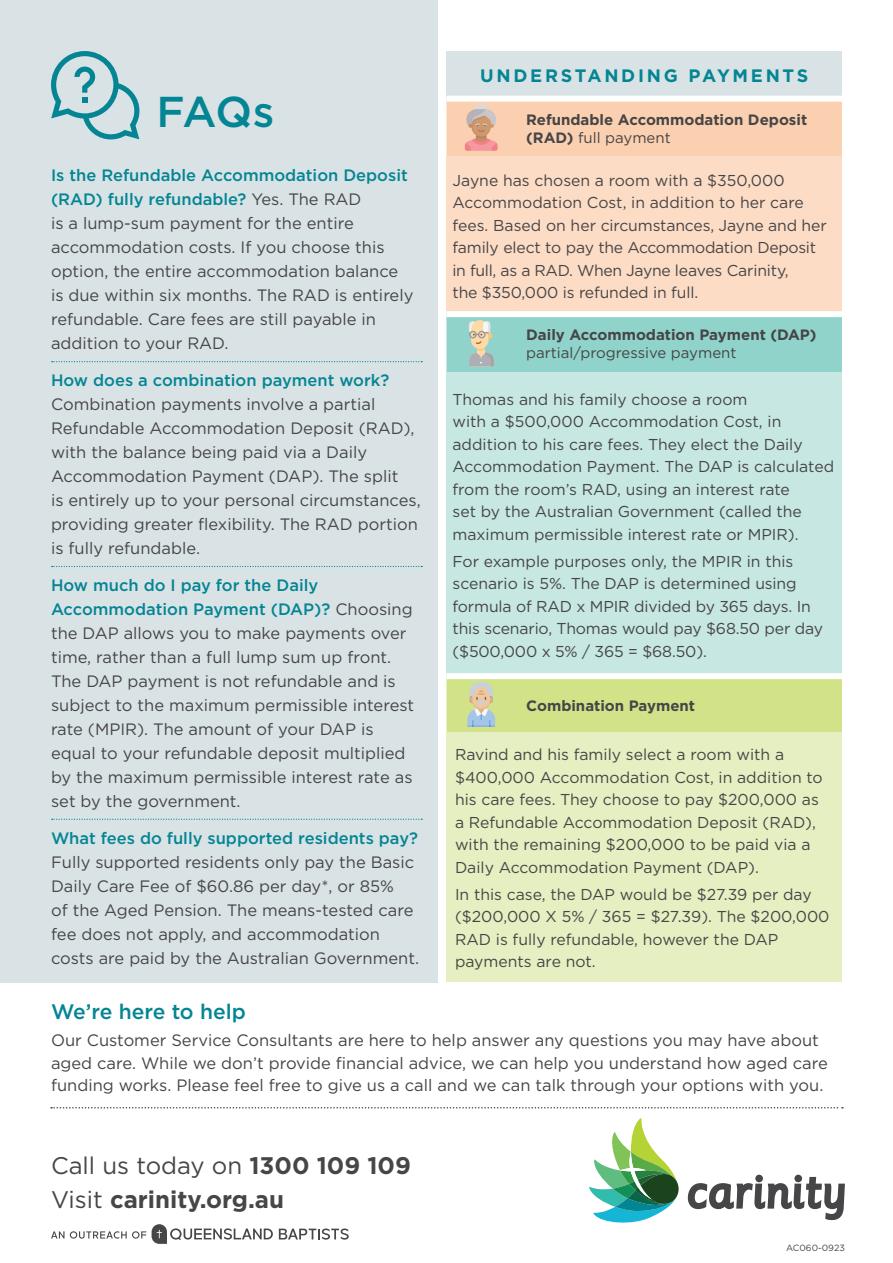
<style>
.page{position:relative;width:893px;height:1263px;background:#fff}
.page>*{position:absolute;margin:0;border:0;box-sizing:border-box;transform-origin:0 0}
.t1{font:500 43.2px "Gotham";color:#048593}
.t2{font:700 24px/34.5px "Gotham";color:#464547}
.t3{font:500 21px "Gotham";color:#048593}
.t4{font:700 18px "Gotham";letter-spacing:.15em;color:#048593}
.t5{font:16.5px/24px "Gotham";color:#464547}
.t6{font:500 16.5px "Gotham";color:#048593}
.t7{font:15.75px/22.5px "Gotham";color:#464547}
.t8{font:700 15px/18px "Gotham";color:#464547}
.t9{font:15px "Gotham";color:#464547}
.t10{font:9px "Gotham";color:#464547}
.s1{font-weight:500;color:#048593}
.s2{font-weight:400}
</style>
<div class="page">
<div style="left:0;top:0;width:437px;height:982px;background:#d9e3e6"></div>
<div style="left:446px;top:51px;width:396px;height:48px;background:#d9e3e6"></div>
<div style="left:446px;top:157px;width:396px;height:157px;background:#fcdcc5"></div>
<div style="left:446px;top:372px;width:396px;height:304px;background:#c7e7e2"></div>
<div style="left:446px;top:733px;width:396px;height:249px;background:#e6efc1"></div>
<div style="left:446px;top:311px;width:70px;height:6px;background:#fff"></div>
<div style="left:516px;top:311px;width:326px;height:6px;background:#fff"></div>
<div style="left:446px;top:673px;width:70px;height:6px;background:#fff"></div>
<div style="left:516px;top:673px;width:326px;height:6px;background:#fff"></div>
<div style="left:446px;top:96px;width:70px;height:6px;background:#fff"></div>
<div style="left:516px;top:96px;width:326px;height:6px;background:#fff"></div>
<svg style="left:446px;top:99px;width:396px;height:58px;background:#f9d0b3"></svg>
<svg style="left:446px;top:314px;width:396px;height:58px;background:#98d4cc"></svg>
<svg style="left:446px;top:676px;width:396px;height:57px;background:#d3e292"></svg>
<svg style="left:52px;top:361px;width:370px;height:1px"></svg>
<svg style="left:52px;top:566px;width:370px;height:1px"></svg>
<svg style="left:52px;top:819px;width:370px;height:1px"></svg>
<div style="left:755px;top:1175px;width:8px;height:7px;background:#464547;border-radius:50%"></div>
<svg style="left:688px;top:1177px;width:157px;height:43px"></svg>
<svg style="left:589px;top:1118px;width:90px;height:104px"></svg>
<svg style="left:51px;top:51px;width:88px;height:88px"></svg>
<svg style="left:51px;top:1107px;width:792px;height:1px"></svg>
<svg style="left:279px;top:1228px;width:70px;height:11px"></svg>
<svg style="left:152px;top:1224px;width:121px;height:20px"></svg>
<svg style="left:51px;top:1231px;width:13px;height:7px"></svg>
<svg style="left:70px;top:1231px;width:76px;height:7px"></svg>
<h1 class="t1" style="left:157px;top:83px;width:119px">FAQs</h1>
<p class="t5" style="left:51px;top:163px;width:364px"><span class="s1">Is the Refundable Accommodation Deposit (RAD) fully refundable?</span> Yes. The RAD<br>is a lump-sum payment for the entire accommodation costs. If you choose this option, the entire accommodation balance is due within six months. The RAD is entirely refundable. Care fees are still payable in addition to your RAD.</p>
<p class="t6" style="left:51px;top:369px;width:340px">How does a combination payment work?</p>
<p class="t5" style="left:51px;top:392px;width:371px">Combination payments involve a partial Refundable Accommodation Deposit (RAD), with the balance being paid via a Daily Accommodation Payment (DAP). The split<br>is entirely up to your personal circumstances, providing greater flexibility. The RAD portion is fully refundable.</p>
<p class="t5" style="left:51px;top:573px;width:365px"><span class="s1">How much do I pay for the Daily Accommodation Payment (DAP)?</span> Choosing the DAP allows you to make payments over time, rather than a full lump sum up front.<br>The DAP payment is not refundable and is subject to the maximum permissible interest rate (MPIR). The amount of your DAP is equal to your refundable deposit multiplied by the maximum permissible interest rate as set by the government.</p>
<p class="t6" style="left:51px;top:827px;width:368px">What fees do fully supported residents pay?</p>
<p class="t5" style="left:51px;top:849px;width:370px">Fully supported residents only pay the Basic Daily Care Fee of $60.86 per day*, or 85%<br>of the Aged Pension. The means-tested care fee does not apply, and accommodation costs are paid by the Australian Government.</p>
<p class="t4" style="left:480px;top:64px;width:329px">UNDERSTANDING PAYMENTS</p>
<p class="t8" style="left:526px;top:110px;width:283px">Refundable Accommodation Deposit (RAD) <span class="s2">full payment</span></p>
<p class="t7" style="left:452px;top:168px;width:376px">Jayne has chosen a room with a $350,000<br>Accommodation Cost, in addition to her care fees. Based on her circumstances, Jayne and her family elect to pay the Accommodation Deposit in full, as a RAD. When Jayne leaves Carinity,<br>the $350,000 is refunded in full.</p>
<p class="t8" style="left:526px;top:326px;width:292px">Daily Accommodation Payment (DAP)</p>
<p class="t9" style="left:526px;top:343px;width:212px">partial/progressive payment</p>
<p class="t7" style="left:452px;top:387px;width:383px">Thomas and his family choose a room<br>with a $500,000 Accommodation Cost, in addition to his care fees. They elect the Daily Accommodation Payment. The DAP is calculated from the room’s RAD, using an interest rate<br>set by the Australian Government (called the maximum permissible interest rate or MPIR).</p>
<p class="t7" style="left:452px;top:549px;width:372px">For example purposes only, the MPIR in this scenario is 5%. The DAP is determined using formula of RAD x MPIR divided by 365 days. In this scenario, Thomas would pay $68.50 per day ($500,000 x 5% / 365 = $68.50).</p>
<p class="t8" style="left:526px;top:696px;width:170px">Combination Payment</p>
<p class="t7" style="left:455px;top:743px;width:369px">Ravind and his family select a room with a $400,000 Accommodation Cost, in addition to his care fees. They choose to pay $200,000 as a Refundable Accommodation Deposit (RAD), with the remaining $200,000 to be paid via a Daily Accommodation Payment (DAP).</p>
<p class="t7" style="left:455px;top:882px;width:376px">In this case, the DAP would be $27.39 per day ($200,000 X 5% / 365 = $27.39). The $200,000<br>RAD is fully refundable, however the DAP payments are not.</p>
<p class="t3" style="left:51px;top:998px;width:196px">We’re here to help</p>
<p class="t5" style="left:51px;top:1028px;width:778px;line-height:22.5px">Our Customer Service Consultants are here to help answer any questions you may have about aged care. While we don’t provide financial advice, we can help you understand how aged care funding works. Please feel free to give us a call and we can talk through your options with you.</p>
<h2 class="t2" style="left:51px;top:1148px;width:361px"><span class="s2">Call us today on</span> 1300 109 109<br><span class="s2">Visit</span> carinity.org.au</h2>
<p class="t10" style="left:786px;top:1242px;width:60px">AC060-0923</p>
</div>
